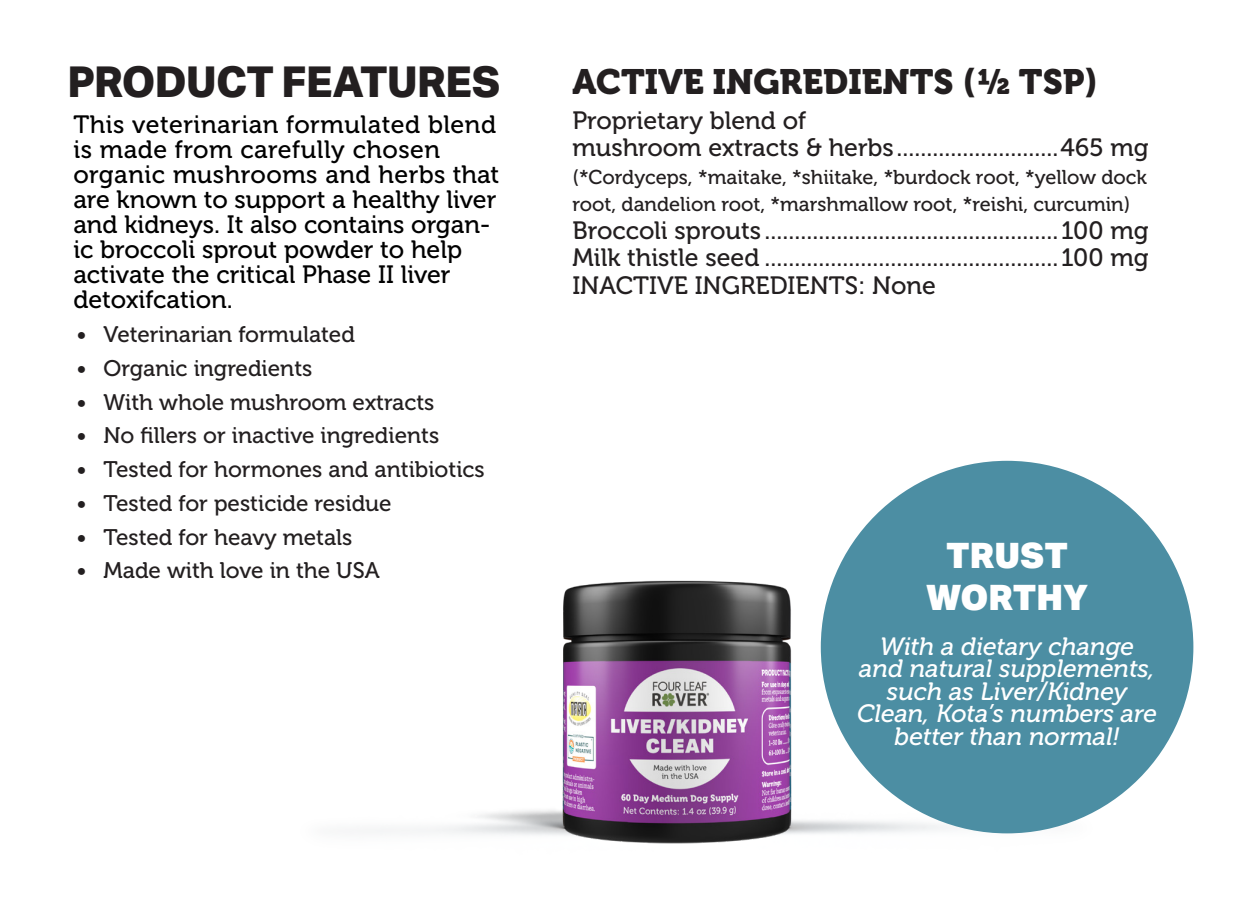
<style>
.page{position:relative;width:1260px;height:900px;background:#fff}
.page>*{position:absolute;margin:0;border:0;box-sizing:border-box;transform-origin:0 0}
.t1{font:800 42.5px "Aktiv Grotesk";letter-spacing:-.015em;color:#231f20}
.Active_Ingredients_Head{font:35px "Museo 900";color:#231f20}
.Bullets{font:900 35px/42px "Aktiv Grotesk";color:#fff;text-align:center}
.t2{font:25px "Museo 500";color:#231f20}
.Bullets-2{font:25px/25px "Museo 500";color:#000}
.Bullets-3{font:italic 25px/22.5px "Museo 500";color:#fff;text-align:center}
.t3{font:22.5px "Museo 500";color:#231f20}
.t4{font:20px/27.5px "Museo 500";color:#231f20}
</style>
<div class="page">
<img style="left:454px;top:518px;width:432px;height:326px">
<div style="left:821px;top:461px;width:372px;height:372px;background:#4c8ea3;border-radius:50%"></div>
<h2 class="t1" style="left:68px;top:58px;width:434px">PRODUCT FEATURES</h2>
<p class="Bullets-2" style="left:73px;top:113px;width:428px">This veterinarian formulated blend is made from carefully chosen organic mushrooms and herbs that are known to support a healthy liver and kidneys. It also contains organ&shy;ic broccoli sprout powder to help activate the critical Phase II liver detoxifcation.</p>
<p class="t3" style="left:77px;top:322px;width:280px">• Veterinarian formulated</p>
<p class="t3" style="left:77px;top:356px;width:237px">• Organic ingredients</p>
<p class="t3" style="left:77px;top:389px;width:359px">• With whole mushroom extracts</p>
<p class="t3" style="left:77px;top:423px;width:364px">• No fillers or inactive ingredients</p>
<p class="t3" style="left:77px;top:457px;width:410px">• Tested for hormones and antibiotics</p>
<p class="t3" style="left:77px;top:491px;width:317px">• Tested for pesticide residue</p>
<p class="t3" style="left:77px;top:524px;width:278px">• Tested for heavy metals</p>
<p class="t3" style="left:77px;top:558px;width:305px">• Made with love in the USA</p>
<p class="Active_Ingredients_Head" style="left:572px;top:62px;width:527px">ACTIVE INGREDIENTS (½ TSP)</p>
<p class="t2" style="left:572px;top:107px;width:235px">Proprietary blend of</p>
<p class="t2" style="left:572px;top:134px;width:578px">mushroom extracts &amp; herbs...........................465 mg</p>
<p class="t4" style="left:572px;top:164px;width:576px">(*Cordyceps, *maitake, *shiitake, *burdock root, *yellow dock root, dandelion root, *marshmallow root, *reishi, curcumin)</p>
<p class="t2" style="left:572px;top:217px;width:578px">Broccoli sprouts .................................................100 mg</p>
<p class="t2" style="left:572px;top:244px;width:578px">Milk thistle seed .................................................100 mg</p>
<p class="t2" style="left:572px;top:272px;width:365px">INACTIVE INGREDIENTS: None</p>
<p class="Bullets" style="left:926px;top:533px;width:164px">TRUST<br>WORTHY</p>
<p class="Bullets-3" style="left:857px;top:635px;width:302px">With a dietary change and natural supplements, such as Liver/Kidney<br>Clean, Kota’s numbers are better than normal!</p>
</div>
